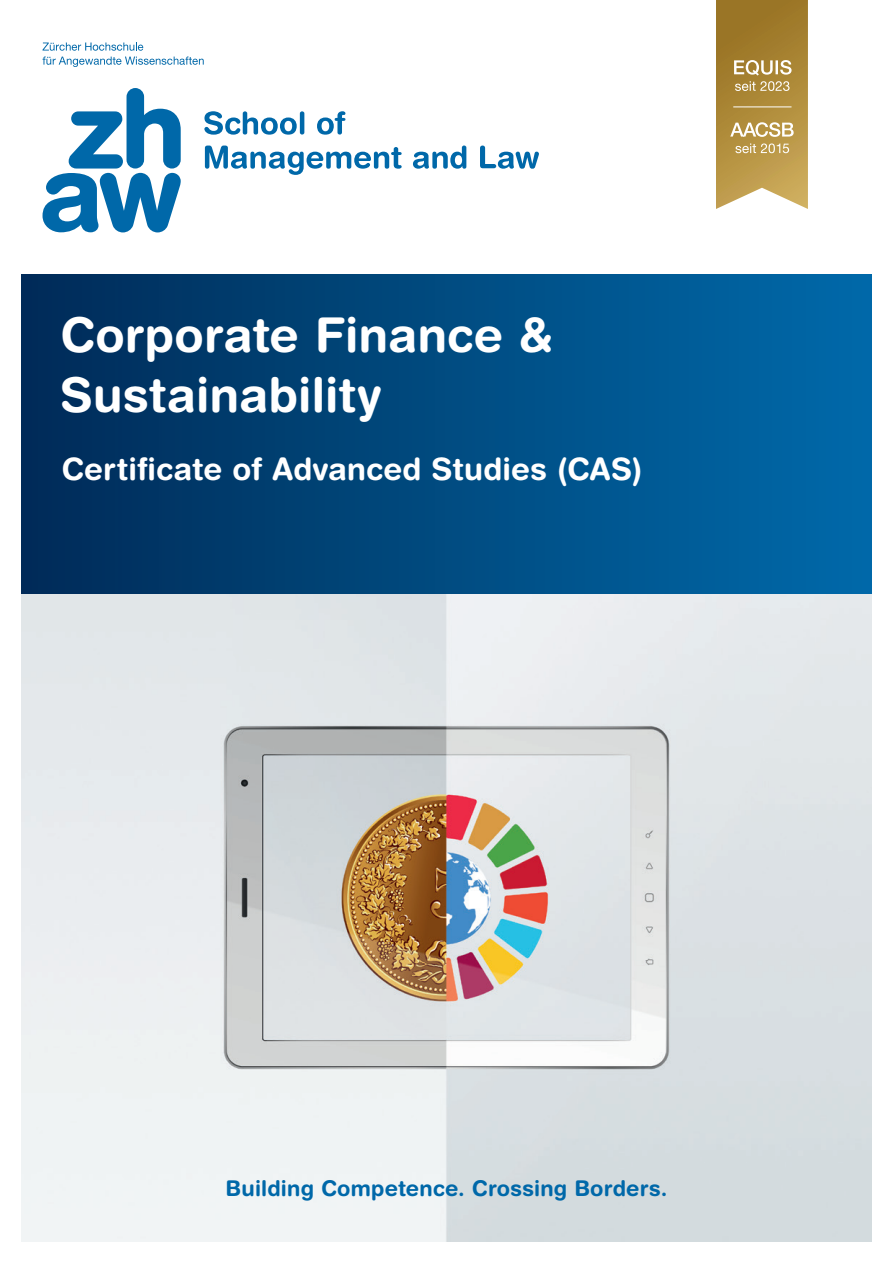
<style>
.page{position:relative;width:893px;height:1263px;background:#fff}
.page>*{position:absolute;margin:0;border:0;box-sizing:border-box;transform-origin:0 0}
.t1{font:700 48px/60px "Helvetica Rounded LT Std";letter-spacing:.005em;color:#fff}
.t2{font:700 30.9px "Helvetica Rounded LT Std";letter-spacing:.01em;color:#fff}
.t3{font:700 21.75px "Helvetica Rounded LT Std";letter-spacing:.01em;color:#0068a9}
</style>
<div class="page">
<img style="left:21px;top:594px;width:851px;height:648px">
<div style="left:21px;top:275px;width:851px;height:319px;background:linear-gradient(to right,#002b57,#006aaa)"></div>
<svg style="left:716px;top:0;width:92px;height:209px;background:#b6964f"></svg>
<hr style="left:733px;top:107px;width:58px;height:1px;background:#fff">
<svg style="left:43px;top:88px;width:138px;height:145px"></svg>
<svg style="left:43px;top:43px;width:161px;height:24px"></svg>
<svg style="left:205px;top:146px;width:197px;height:29px"></svg>
<svg style="left:413px;top:146px;width:53px;height:23px"></svg>
<svg style="left:480px;top:146px;width:59px;height:23px"></svg>
<hr style="left:300px;top:111px;width:4px;height:24px;background:#0068a9;border-radius:2px">
<svg style="left:317px;top:111px;width:28px;height:24px"></svg>
<svg style="left:204px;top:111px;width:93px;height:24px"></svg>
<h1 class="t1" style="left:60px;top:304px;width:494px">Corporate Finance &amp;<br>Sustainability</h1>
<h2 class="t2" style="left:61px;top:450px;width:582px">Certificate of Advanced Studies (CAS)</h2>
<p class="t3" style="left:226px;top:1174px;width:443px">Building Competence. Crossing Borders.</p>
</div>
